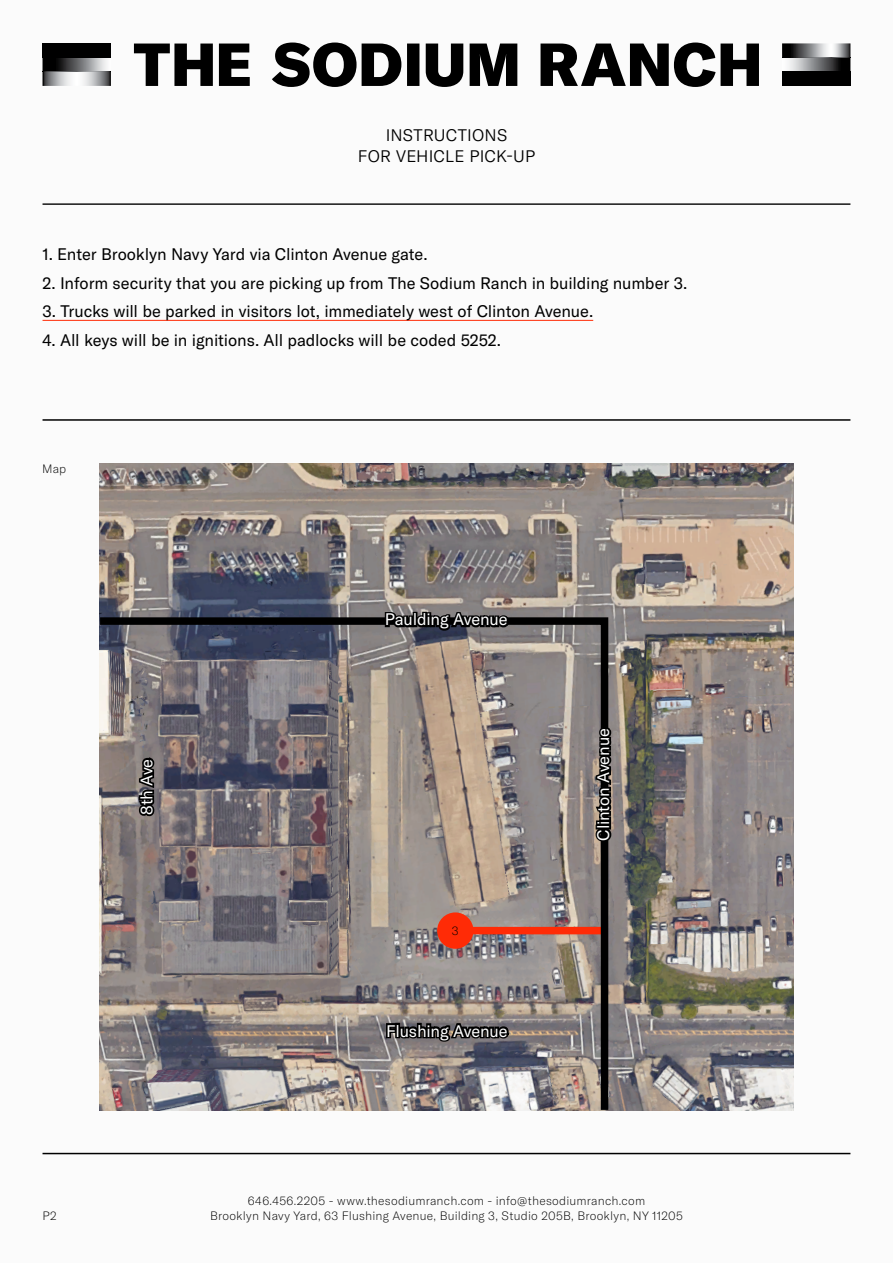
<style>
.page{position:relative;width:893px;height:1263px;background:#fbfbfb}
.page>*{position:absolute;margin:0;border:0;box-sizing:border-box;transform-origin:0 0}
.t1{font:16.5px "GT America";letter-spacing:-.005em;color:#000}
.t2{font:16.5px "GT America";letter-spacing:-.01em;color:#fff}
.t3{font:300 16.5px/20.7px "GT America";letter-spacing:.01em;color:#000}
.t4{font:100 12px/15px "GT America";letter-spacing:.015em;color:#000;text-align:center}
.t5{font:100 12px "GT America Trial";color:#000}
</style>
<div class="page">
<hr style="left:43px;top:203px;width:807px;height:2px;background:#000">
<hr style="left:43px;top:419px;width:807px;height:2px;background:#000">
<hr style="left:43px;top:1153px;width:807px;height:1px;background:#000">
<hr style="left:43px;top:320px;width:550px;height:1px;background:#ff2b06">
<img style="left:99px;top:463px;width:695px;height:648px">
<svg style="left:99px;top:614px;width:513px;height:497px"></svg>
<svg style="left:589px;top:725px;width:30px;height:118px"></svg>
<svg style="left:383px;top:586px;width:128px;height:70px"></svg>
<svg style="left:136px;top:755px;width:27px;height:63px"></svg>
<div style="left:437px;top:912px;width:36px;height:37px;background:#ff2b06;border-radius:50%"></div>
<svg style="left:134px;top:43px;width:625px;height:44px"></svg>
<img style="left:782px;top:43px;width:68px;height:29px">
<div style="left:782px;top:72px;width:68px;height:14px;background:#000"></div>
<img style="left:782px;top:58px;width:68px;height:1px">
<img style="left:43px;top:58px;width:68px;height:28px">
<div style="left:43px;top:43px;width:68px;height:15px;background:#000"></div>
<img style="left:43px;top:72px;width:68px;height:1px">
<p class="t3" style="left:358px;top:125px;width:167px;text-indent:28px">INSTRUCTIONS<br>FOR VEHICLE PICK-UP</p>
<p class="t1" style="left:43px;top:245px;width:387px">1. Enter Brooklyn Navy Yard via Clinton Avenue gate.</p>
<p class="t1" style="left:43px;top:273px;width:646px">2. Inform security that you are picking up from The Sodium Ranch in building number 3.</p>
<p class="t1" style="left:43px;top:302px;width:552px">3. Trucks will be parked in visitors lot, immediately west of Clinton Avenue.</p>
<p class="t1" style="left:43px;top:330px;width:460px">4. All keys will be in ignitions. All padlocks will be coded 5252.</p>
<p class="t4" style="left:42px;top:461px;width:26px">Map</p>
<p class="t4" style="left:43px;top:1209px;width:16px">P2</p>
<p class="t2" style="left:137px;top:815px;width:58px;rotate:-90deg">8th Ave</p>
<p class="t2" style="left:385px;top:610px;width:124px">Paulding Avenue</p>
<p class="t5" style="left:452px;top:927px;width:8px">3</p>
<p class="t2" style="left:386px;top:1021px;width:123px">Flushing Avenue</p>
<p class="t2" style="left:594px;top:841px;width:114px;rotate:-90deg">Clinton Avenue</p>
<p class="t4" style="left:210px;top:1194px;width:474px">646.456.2205 - www.thesodiumranch.com - info@thesodiumranch.com<br>Brooklyn Navy Yard, 63 Flushing Avenue, Building 3, Studio 205B, Brooklyn, NY 11205</p>
</div>
